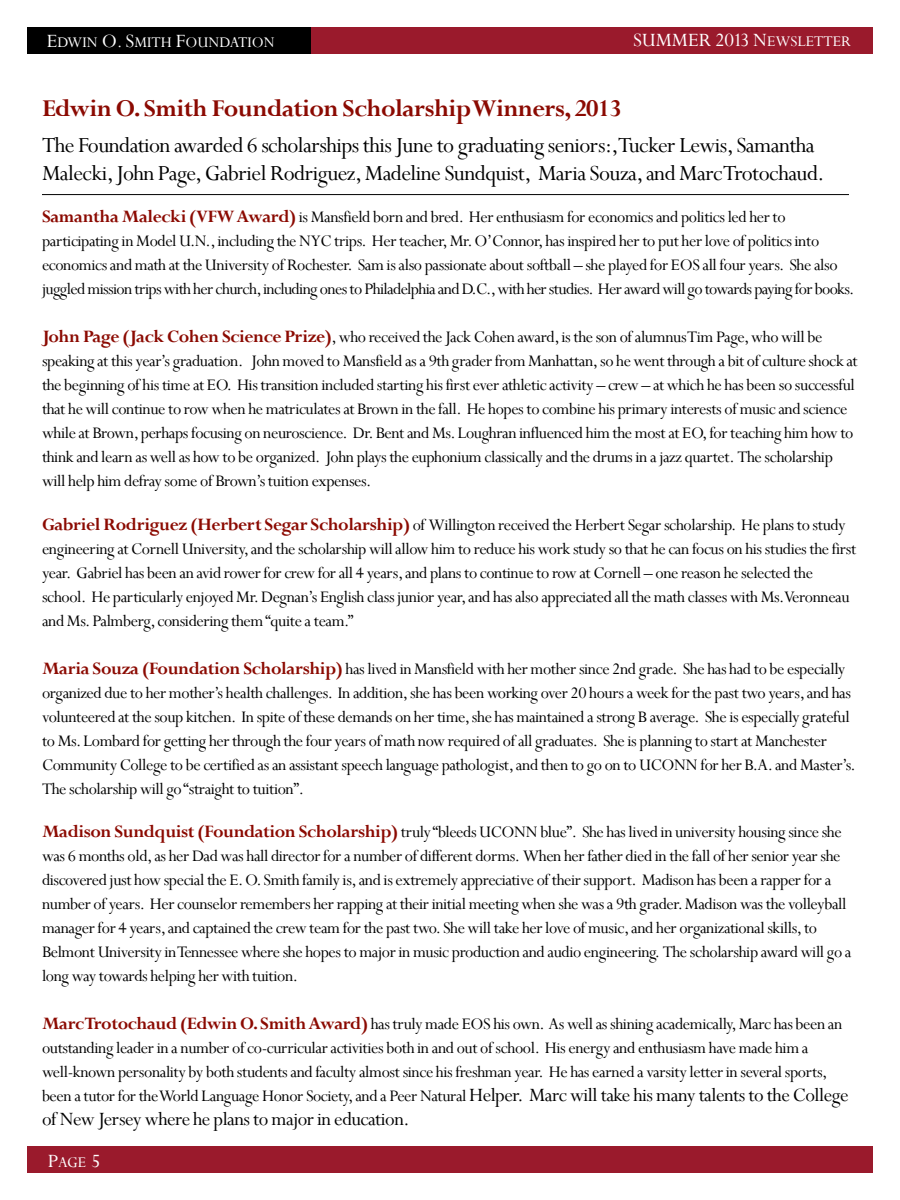
<style>
.page{position:relative;width:900px;height:1200px;background:#fff}
.page>*{position:absolute;margin:0;border:0;box-sizing:border-box;transform-origin:0 0}
.Subhead{font:700 27px "Perpetua";letter-spacing:-.02em;color:#8b0a02}
.Body_Copy{font:24px/28.5px "Perpetua";letter-spacing:-.02em;color:#000}
.Body_Copy-2{font:21px "Perpetua";letter-spacing:-.025em;color:#000}
.t1{font:21px "Perpetua";color:#fff}
.Body_Copy-3{font:18px/24px "Perpetua";letter-spacing:-.025em;color:#000}
.t2{font:16.5px "Perpetua";color:#fff}
.s1{font-size:21px}
.s2{font-size:18px}
.s3{font-size:16.5px}
.s4{font-weight:700;font-size:19.5px;color:#8b0a02}
</style>
<div class="page">
<div style="left:27px;top:27px;width:846px;height:27px;background:#9a1a2c"></div>
<div style="left:27px;top:27px;width:284px;height:27px;background:#000"></div>
<hr style="left:42px;top:194px;width:807px;height:1px;background:#000">
<div style="left:27px;top:1146px;width:846px;height:27px;background:#9a1a2c"></div>
<p class="t2" style="left:47px;top:32px;width:230px"><span class="s1">E</span>DWIN <span class="s1">O</span><span class="s2">.</span> <span class="s1">S</span>MITH <span class="s1">F</span>OUNDATION</p>
<p class="t1" style="left:633px;top:27px;width:219px">SUMMER 2013 N<span class="s3">EWSLETTER</span></p>
<p class="Subhead" style="left:42px;top:91px;width:582px">Edwin O. Smith Foundation Scholarship Winners, 2013</p>
<p class="Body_Copy" style="left:42px;top:130px;width:784px">The Foundation awarded 6 scholarships this June to graduating seniors:, Tucker Lewis, Samantha<br>Malecki, John Page, Gabriel Rodriguez, Madeline Sundquist, Maria Souza, and Marc Trotochaud.</p>
<p class="Body_Copy-3" style="left:42px;top:205px;width:814px"><span class="s4">Samantha Malecki (VFW Award)</span> is Mansfield born and bred. Her enthusiasm for economics and politics led her to participating in Model U.N., including the NYC trips. Her teacher, Mr. O’Connor, has inspired her to put her love of politics into economics and math at the University of Rochester. Sam is also passionate about softball – she played for EOS all four years. She also juggled mission trips with her church, including ones to Philadelphia and D.C., with her studies. Her award will go towards paying for books.</p>
<p class="Body_Copy-3" style="left:42px;top:325px;width:817px"><span class="s4">John Page (Jack Cohen Science Prize)</span>, who received the Jack Cohen award, is the son of alumnus Tim Page, who will be speaking at this year’s graduation. John moved to Mansfield as a 9th grader from Manhattan, so he went through a bit of culture shock at the beginning of his time at EO. His transition included starting his first ever athletic activity – crew – at which he has been so successful that he will continue to row when he matriculates at Brown in the fall. He hopes to combine his primary interests of music and science while at Brown, perhaps focusing on neuroscience. Dr. Bent and Ms. Loughran influenced him the most at EO, for teaching him how to think and learn as well as how to be organized. John plays the euphonium classically and the drums in a jazz quartet. The scholarship will help him defray some of Brown’s tuition expenses.</p>
<p class="Body_Copy-3" style="left:42px;top:512px;width:816px"><span class="s4">Gabriel Rodriguez (Herbert Segar Scholarship)</span> of Willington received the Herbert Segar scholarship. He plans to study engineering at Cornell University, and the scholarship will allow him to reduce his work study so that he can focus on his studies the first year. Gabriel has been an avid rower for crew for all 4 years, and plans to continue to row at Cornell – one reason he selected the school. He particularly enjoyed Mr. Degnan’s English class junior year, and has also appreciated all the math classes with Ms. Veronneau and Ms. Palmberg, considering them “quite a team.”</p>
<p class="Body_Copy-3" style="left:42px;top:656px;width:815px"><span class="s4">Maria Souza (Foundation Scholarship)</span> has lived in Mansfield with her mother since 2nd grade. She has had to be especially organized due to her mother’s health challenges. In addition, she has been working over 20 hours a week for the past two years, and has volunteered at the soup kitchen. In spite of these demands on her time, she has maintained a strong B average. She is especially grateful to Ms. Lombard for getting her through the four years of math now required of all graduates. She is planning to start at Manchester Community College to be certified as an assistant speech language pathologist, and then to go on to UCONN for her B.A. and Master’s.<br>The scholarship will go “straight to tuition”.</p>
<p class="Body_Copy-3" style="left:42px;top:820px;width:811px"><span class="s4">Madison Sundquist (Foundation Scholarship)</span> truly “bleeds UCONN blue”. She has lived in university housing since she was 6 months old, as her Dad was hall director for a number of different dorms. When her father died in the fall of her senior year she discovered just how special the E. O. Smith family is, and is extremely appreciative of their support. Madison has been a rapper for a number of years. Her counselor remembers her rapping at their initial meeting when she was a 9th grader. Madison was the volleyball manager for 4 years, and captained the crew team for the past two. She will take her love of music, and her organizational skills, to Belmont University in Tennessee where she hopes to major in music production and audio engineering. The scholarship award will go a long way towards helping her with tuition.</p>
<p class="Body_Copy-3" style="left:42px;top:1012px;width:808px"><span class="s4">Marc Trotochaud (Edwin O. Smith Award)</span> has truly made EOS his own. As well as shining academically, Marc has been an outstanding leader in a number of co-curricular activities both in and out of school. His energy and enthusiasm have made him a well-known personality by both students and faculty almost since his freshman year. He has earned a varsity letter in several sports, been a tutor for the World Language Honor Society, and a Peer Natural <span class="s1">Helper. Marc will take his many talents to the College</span></p>
<p class="Body_Copy-2" style="left:42px;top:1106px;width:369px">of New Jersey where he plans to major in education.</p>
<p class="t2" style="left:48px;top:1152px;width:55px"><span class="s1">P</span>AGE <span class="s1">5</span></p>
</div>
